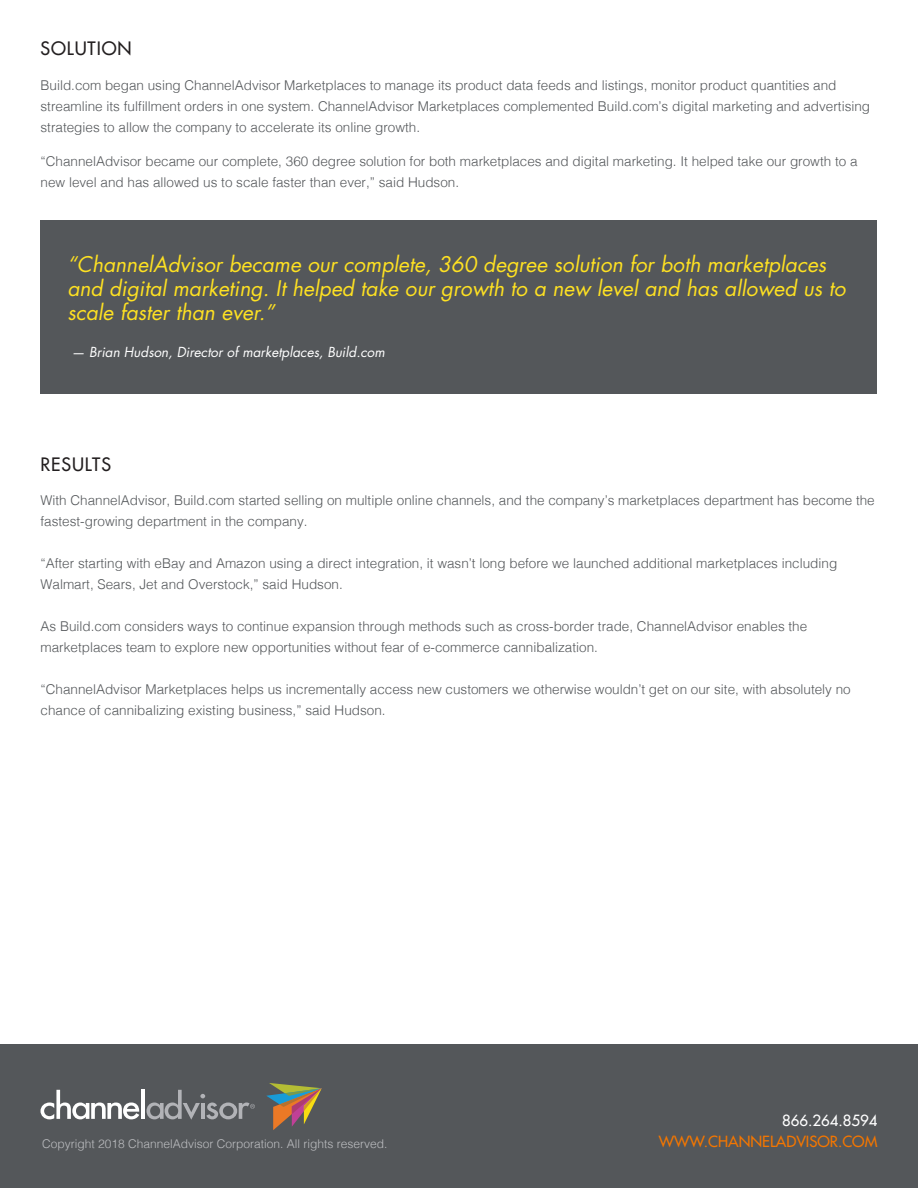
<style>
.page{position:relative;width:918px;height:1188px;background:#fff}
.page>*{position:absolute;margin:0;border:0;box-sizing:border-box;transform-origin:0 0}
.sub{font:italic 21px/24px "Futura Std";color:#fee122}
.Copy{font:500 18px "Futura Std";letter-spacing:.05em;color:#231f20}
.Copy-2{font:500 15px "Futura Std";color:#f47600}
.Copy-3{font:500 15px "Futura Std";color:#fff}
.Copy-4{font:300 13.5px/21px "Helvetica";color:#54575a}
.sub-2{font:300 13.5px/21px "Helvetica";color:#54575a}
.sub-3{font:italic 13.5px "Futura Std";color:#fff}
.Copy-5{font:300 12px "Helvetica";color:#bcbdc0}
</style>
<div class="page">
<div style="left:40px;top:220px;width:838px;height:174px;background:#54575a"></div>
<div style="left:0;top:1045px;width:918px;height:143px;background:#54575a"></div>
<svg style="left:266px;top:1083px;width:56px;height:47px"></svg>
<svg style="left:40px;top:1090px;width:99px;height:29px"></svg>
<hr style="left:141px;top:1090px;width:3px;height:29px;background:#fff">
<svg style="left:147px;top:1090px;width:108px;height:30px"></svg>
<p class="Copy" style="left:40px;top:37px;width:93px">SOLUTION</p>
<p class="sub-2" style="left:40px;top:74px;width:831px">Build.com began using ChannelAdvisor Marketplaces to manage its product data feeds and listings, monitor product quantities and streamline its fulfillment orders in one system. ChannelAdvisor Marketplaces complemented Build.com’s digital marketing and advertising strategies to allow the company to accelerate its online growth.</p>
<p class="sub-2" style="left:40px;top:150px;width:819px">“ChannelAdvisor became our complete, 360 degree solution for both marketplaces and digital marketing. It helped take our growth to a new level and has allowed us to scale faster than ever,” said Hudson.</p>
<p class="sub" style="left:67px;top:252px;width:780px">“ChannelAdvisor became our complete, 360 degree solution for both marketplaces and digital marketing. It helped take our growth to a new level and has allowed us to scale faster than ever.”</p>
<p class="sub-3" style="left:72px;top:344px;width:315px">— Brian Hudson, Director of marketplaces, Build.com</p>
<p class="Copy" style="left:40px;top:453px;width:72px">RESULTS</p>
<p class="Copy-4" style="left:40px;top:489px;width:836px">With ChannelAdvisor, Build.com started selling on multiple online channels, and the company’s marketplaces department has become the fastest-growing department in the company.</p>
<p class="Copy-4" style="left:40px;top:552px;width:798px">“After starting with eBay and Amazon using a direct integration, it wasn’t long before we launched additional marketplaces including<br>Walmart, Sears, Jet and Overstock,” said Hudson.</p>
<p class="Copy-4" style="left:40px;top:615px;width:768px">As Build.com considers ways to continue expansion through methods such as cross-border trade, ChannelAdvisor enables the marketplaces team to explore new opportunities without fear of e-commerce cannibalization.</p>
<p class="Copy-4" style="left:40px;top:678px;width:812px">“ChannelAdvisor Marketplaces helps us incrementally access new customers we otherwise wouldn’t get on our site, with absolutely no chance of cannibalizing existing business,” said Hudson.</p>
<p class="Copy-5" style="left:42px;top:1134px;width:347px">Copyright 2018 ChannelAdvisor Corporation. All rights reserved.</p>
<p class="Copy-3" style="left:782px;top:1111px;width:97px">866.264.8594</p>
<p class="Copy-2" style="left:659px;top:1132px;width:220px">WWW.CHANNELADVISOR.COM</p>
</div>
